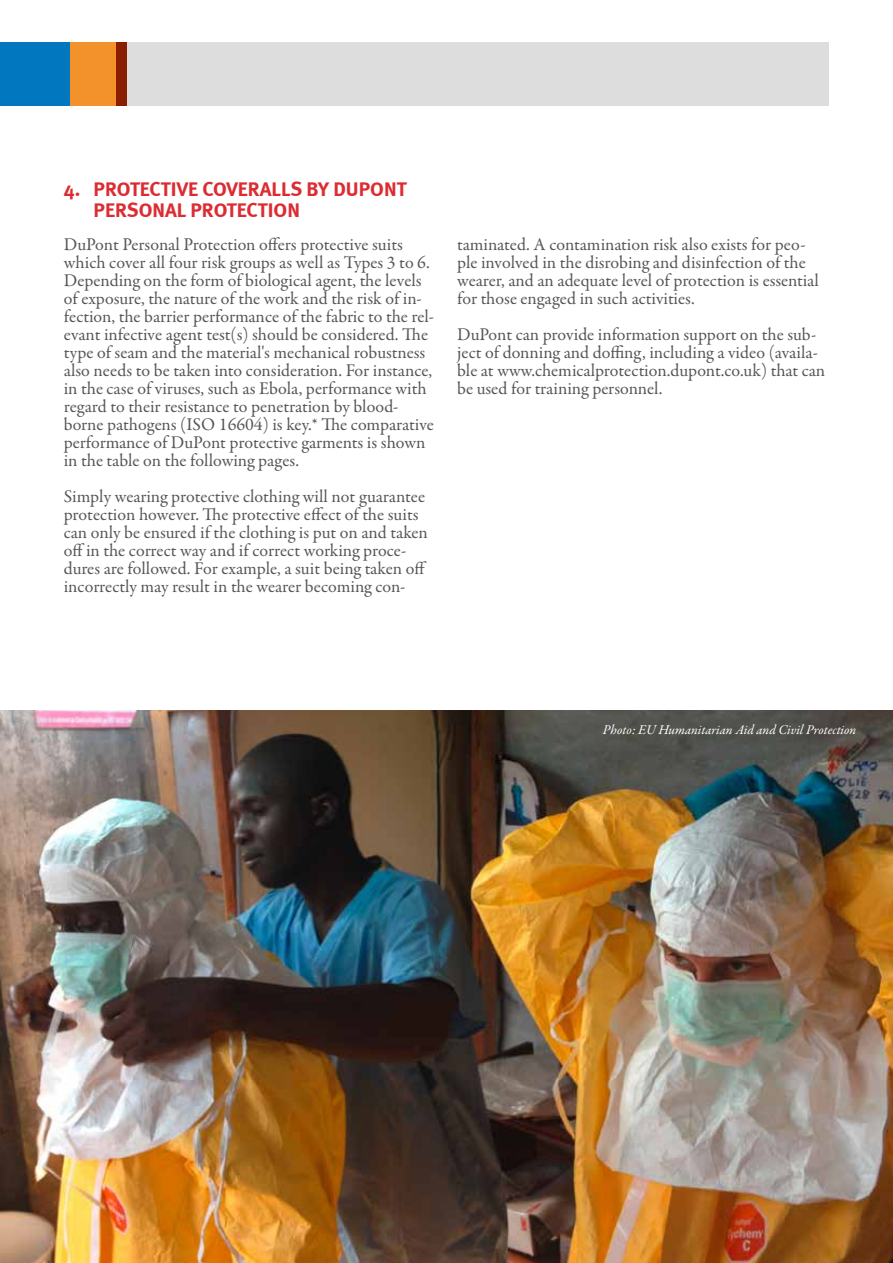
<style>
.page{position:relative;width:893px;height:1263px;background:#fff}
.page>*{position:absolute;margin:0;border:0;box-sizing:border-box;transform-origin:0 0}
.t1{font:700 20.25px/21px "Meta";color:#dc2c32}
.t2{font:18px/18px "Garamond Premr Pro";letter-spacing:-.005em;color:#565655}
.t3{font:italic 13.5px "Garamond Premr Pro";letter-spacing:-.005em;color:#fff}
</style>
<div class="page">
<div style="left:70px;top:43px;width:47px;height:63px;background:#f3912b"></div>
<div style="left:0;top:43px;width:70px;height:63px;background:#0077be"></div>
<div style="left:117px;top:43px;width:11px;height:63px;background:#891f00"></div>
<div style="left:128px;top:43px;width:701px;height:63px;background:#ddd"></div>
<img style="left:0;top:710px;width:893px;height:553px">
<p class="t1" style="left:94px;top:179px;width:315px;text-indent:-30px">4. PROTECTIVE COVERALLS BY DUPONT<br>PERSONAL PROTECTION</p>
<p class="t2" style="left:64px;top:236px;width:372px">DuPont Personal Protection offers protective suits which cover all four risk groups as well as Types 3 to 6.<br>Depending on the form of biological agent, the levels of exposure, the nature of the work and the risk of in&shy;fection, the barrier performance of the fabric to the rel&shy;evant infective agent test(s) should be considered. The type of seam and the material's mechanical robustness also needs to be taken into consideration. For instance, in the case of viruses, such as Ebola, performance with regard to their resistance to penetration by blood&shy;borne pathogens (ISO 16604) is key.* The comparative performance of DuPont protective garments is shown in the table on the following pages.</p>
<p class="t2" style="left:64px;top:488px;width:366px">Simply wearing protective clothing will not guarantee protection however. The protective effect of the suits can only be ensured if the clothing is put on and taken off in the correct way and if correct working proce&shy;dures are followed. For example, a suit being taken off incorrectly may result in the wearer becoming con-</p>
<p class="t2" style="left:457px;top:236px;width:363px">taminated. A contamination risk also exists for peo&shy;ple involved in the disrobing and disinfection of the wearer, and an adequate level of protection is essential for those engaged in such activities.</p>
<p class="t2" style="left:457px;top:326px;width:370px">DuPont can provide information support on the sub&shy;ject of donning and doffing, including a video (availa&shy;ble at www.chemicalprotection.dupont.co.uk) that can be used for training personnel.</p>
<p class="t3" style="left:603px;top:722px;width:255px">Photo: EU Humanitarian Aid and Civil Protection</p>
</div>
